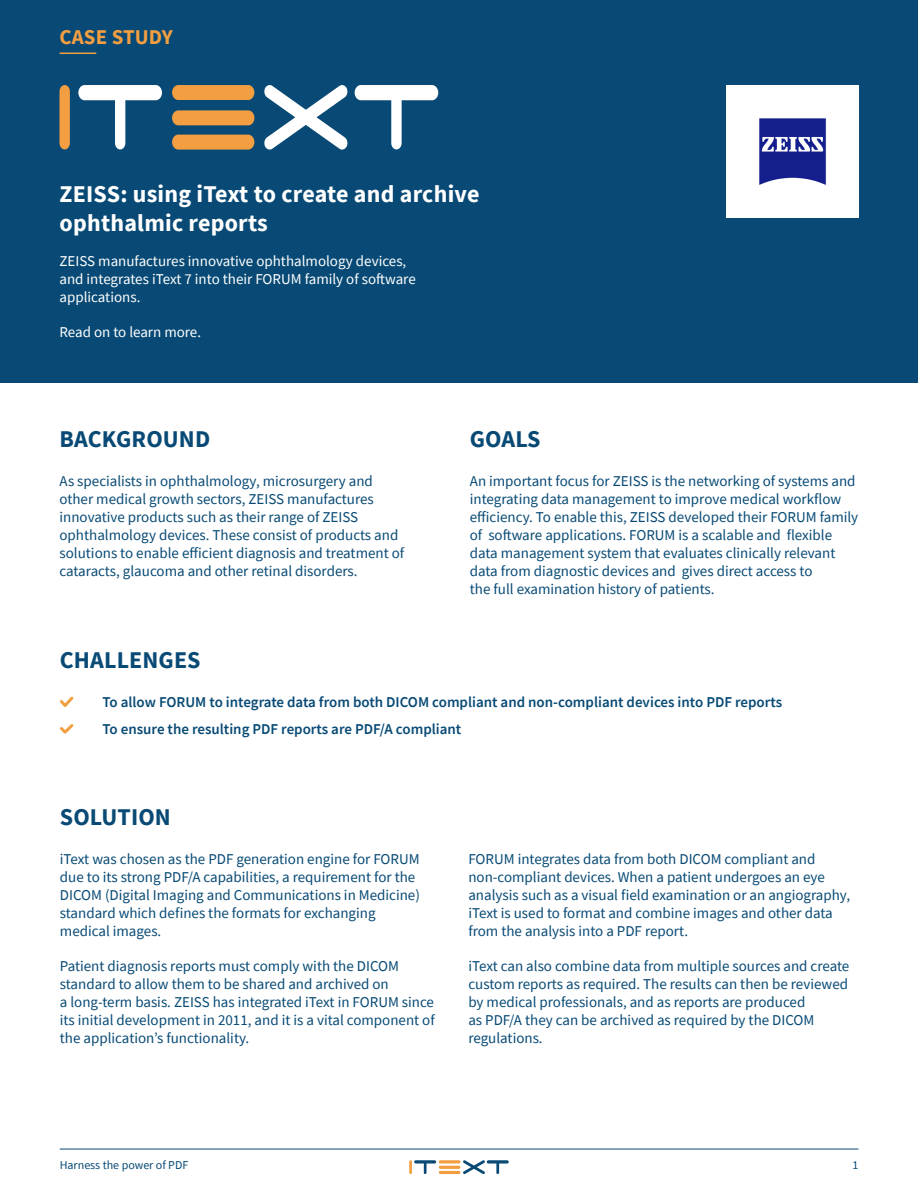
<style>
.page{position:relative;width:918px;height:1188px;background:#fff}
.page>*{position:absolute;margin:0;border:0;box-sizing:border-box;transform-origin:0 0}
.t1{font:700 24px/28.8px "Source Sans Pro";letter-spacing:.01em;color:#fff}
.t2{font:700 24px "Source Sans Pro";letter-spacing:.005em;color:#084a75}
.t3{font:700 21px "Source Sans Pro";letter-spacing:.005em;color:#f39e41}
.t4{font:15px/18px "Source Sans Pro";color:#084a75}
.t5{font:600 15px/26.5px "Source Sans Pro";color:#084a75}
.t6{font:15px/18px "Source Sans Pro";color:#fff}
.t7{font:12px "Source Sans Pro";color:#084a75}
</style>
<div class="page">
<hr style="left:60px;top:1149px;width:798px;height:1px;background:#084a75">
<hr style="left:409px;top:1160px;width:3px;height:14px;background:#f39e41">
<svg style="left:414px;top:1160px;width:22px;height:14px"></svg>
<hr style="left:439px;top:1160px;width:21px;height:3px;background:#f39e41;border-radius:2px">
<hr style="left:439px;top:1166px;width:21px;height:3px;background:#f39e41;border-radius:2px">
<hr style="left:439px;top:1171px;width:21px;height:3px;background:#f39e41;border-radius:2px">
<svg style="left:463px;top:1160px;width:46px;height:14px"></svg>
<div style="left:0;top:0;width:918px;height:383px;background:#084a75"></div>
<svg style="left:60px;top:696px;width:14px;height:11px"></svg>
<svg style="left:60px;top:724px;width:14px;height:10px"></svg>
<img style="left:726px;top:85px;width:132px;height:132px">
<svg style="left:60px;top:85px;width:10px;height:64px"></svg>
<svg style="left:78px;top:85px;width:84px;height:64px"></svg>
<svg style="left:172px;top:85px;width:82px;height:65px"></svg>
<svg style="left:264px;top:85px;width:84px;height:65px"></svg>
<svg style="left:355px;top:85px;width:83px;height:64px"></svg>
<hr style="left:60px;top:53px;width:36px;height:1px;background:#f39e41">
<h2 class="t3" style="left:60px;top:23px;width:115px">CASE STUDY</h2>
<h1 class="t1" style="left:60px;top:179px;width:422px">ZEISS: using iText to create and archive ophthalmic reports</h1>
<p class="t6" style="left:60px;top:252px;width:358px">ZEISS manufactures innovative ophthalmology devices, and integrates iText 7 into their FORUM family of software applications.</p>
<p class="t6" style="left:60px;top:323px;width:143px">Read on to learn more.</p>
<h1 class="t2" style="left:60px;top:423px;width:152px">BACKGROUND</h1>
<p class="t4" style="left:60px;top:472px;width:346px">As specialists in ophthalmology, microsurgery and other medical growth sectors, ZEISS manufactures innovative products such as their range of ZEISS ophthalmology devices. These consist of products and solutions to enable efficient diagnosis and treatment of cataracts, glaucoma and other retinal disorders.</p>
<h1 class="t2" style="left:470px;top:423px;width:72px">GOALS</h1>
<p class="t4" style="left:470px;top:472px;width:390px">An important focus for ZEISS is the networking of systems and integrating data management to improve medical workflow efficiency. To enable this, ZEISS developed their FORUM family of software applications. FORUM is a scalable and flexible data management system that evaluates clinically relevant data from diagnostic devices and gives direct access to<br>the full examination history of patients.</p>
<h1 class="t2" style="left:60px;top:644px;width:142px">CHALLENGES</h1>
<p class="t5" style="left:102px;top:689px;width:681px">To allow FORUM to integrate data from both DICOM compliant and non-compliant devices into PDF reports<br>To ensure the resulting PDF reports are PDF/A compliant</p>
<h1 class="t2" style="left:60px;top:800px;width:113px">SOLUTION</h1>
<p class="t4" style="left:60px;top:850px;width:362px">iText was chosen as the PDF generation engine for FORUM due to its strong PDF/A capabilities, a requirement for the DICOM (Digital Imaging and Communications in Medicine) standard which defines the formats for exchanging medical images.</p>
<p class="t4" style="left:60px;top:957px;width:376px">Patient diagnosis reports must comply with the DICOM standard to allow them to be shared and archived on<br>a long-term basis. ZEISS has integrated iText in FORUM since its initial development in 2011, and it is a vital component of the application’s functionality.</p>
<p class="t4" style="left:468px;top:850px;width:383px">FORUM integrates data from both DICOM compliant and non-compliant devices. When a patient undergoes an eye analysis such as a visual field examination or an angiography, iText is used to format and combine images and other data from the analysis into a PDF report.</p>
<p class="t4" style="left:468px;top:957px;width:382px">iText can also combine data from multiple sources and create custom reports as required. The results can then be reviewed by medical professionals, and as reports are produced<br>as PDF/A they can be archived as required by the DICOM regulations.</p>
<p class="t7" style="left:60px;top:1157px;width:130px">Harness the power of PDF</p>
<p class="t7" style="left:853px;top:1157px;width:7px">1</p>
</div>
